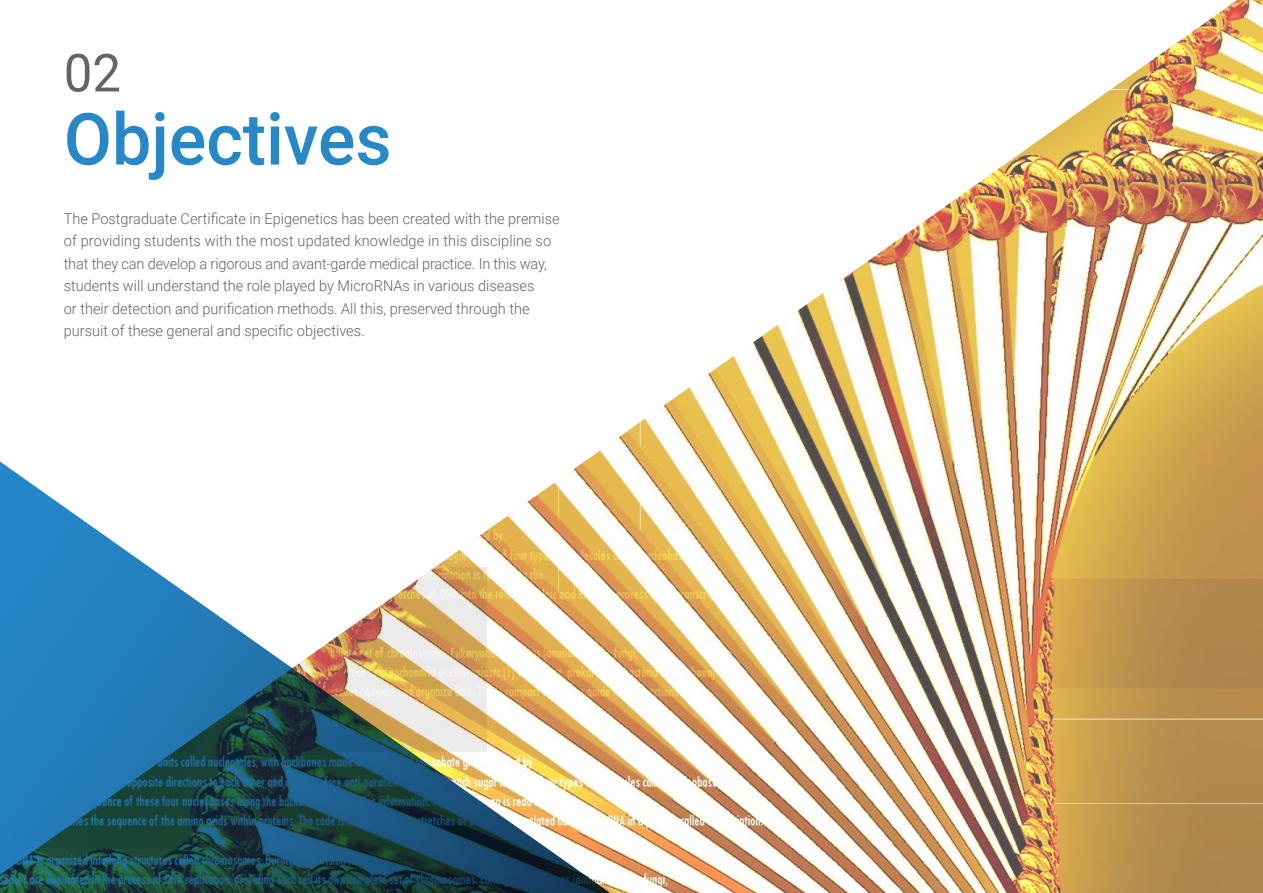
<style>
.page{position:relative;width:1263px;height:893px;background:#fff}
.page>*{position:absolute;margin:0;border:0;box-sizing:border-box;transform-origin:0 0}
.t1{font:500 72px "Roboto";color:#2488c9}
.t2{font:52.5px "Roboto";color:#61646a}
.t3{font:300 15px/22.5px "Roboto";color:#61646a}
</style>
<div class="page">
<img style="left:616px;top:0;width:647px;height:893px">
<svg style="left:0;top:446px;width:640px;height:447px"></svg>
<h2 class="t2" style="left:64px;top:36px;width:59px">02</h2>
<h1 class="t1" style="left:64px;top:89px;width:329px">Objectives</h1>
<p class="t3" style="left:64px;top:207px;width:497px">The Postgraduate Certificate in Epigenetics has been created with the premise of providing students with the most updated knowledge in this discipline so that they can develop a rigorous and avant-garde medical practice. In this way, students will understand the role played by MicroRNAs in various diseases<br>or their detection and purification methods. All this, preserved through the pursuit of these general and specific objectives.</p>
</div>
